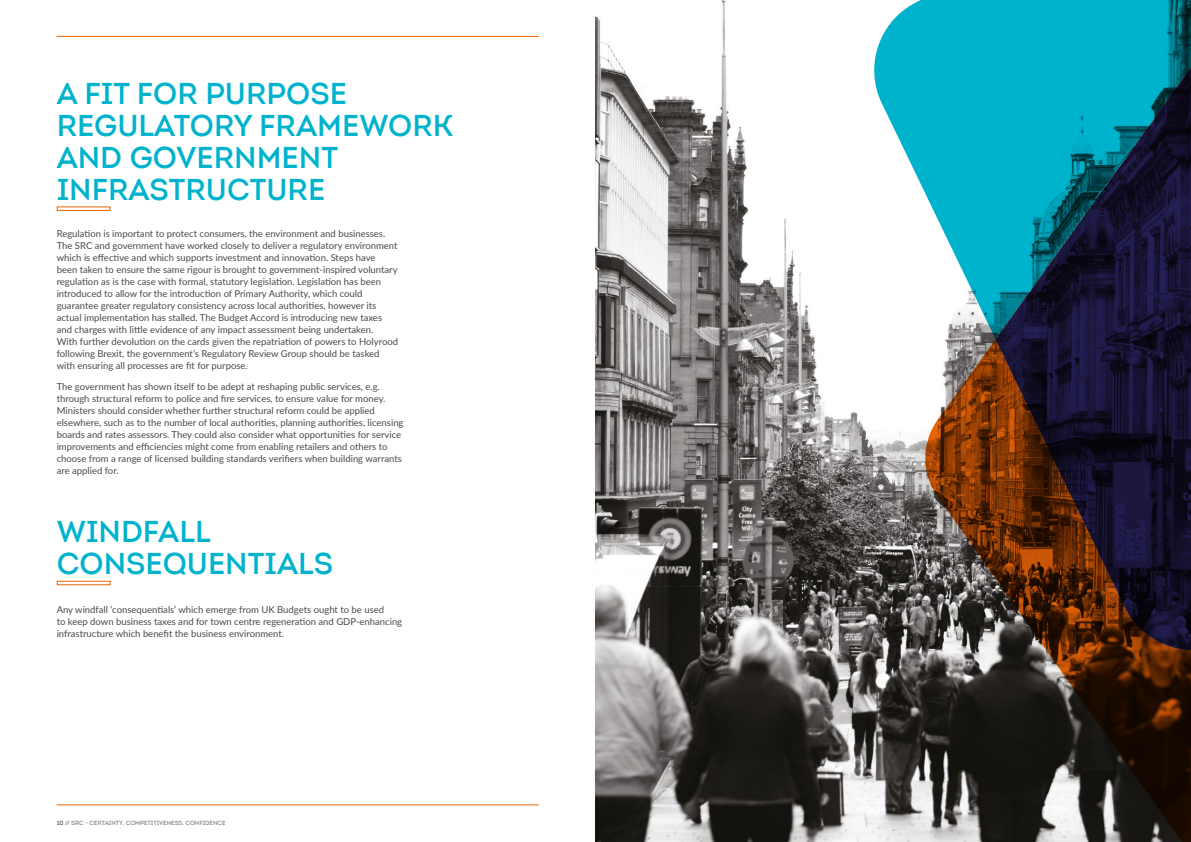
<style>
.page{position:relative;width:1191px;height:842px;background:#fff}
.page>*{position:absolute;margin:0;border:0;box-sizing:border-box;transform-origin:0 0}
.t1{font:30px/32px "Intro Semi Bold Caps";color:#00b3cc}
.t2{font:9.5px/12px "Lato";color:#4a4948}
.t3{font:6px "Intro Semi Bold Caps";color:#878786}
.s1{color:#4a4948}
.s2{color:#7e7e7d}
</style>
<div class="page">
<img style="left:595px;top:0;width:327px;height:842px">
<div style="left:57px;top:206px;width:54px;height:5px;border:1px solid #ec6607"></div>
<div style="left:57px;top:581px;width:54px;height:4px;border:1px solid #ec6607"></div>
<svg style="left:922px;top:604px;width:269px;height:238px;background:#3f3730"></svg>
<svg style="left:872px;top:0;width:319px;height:604px"></svg>
<svg style="left:995px;top:7px;width:196px;height:646px;background:#1c4251"></svg>
<hr style="left:57px;top:36px;width:482px;height:1px;background:#ec6607">
<hr style="left:57px;top:805px;width:482px;height:1px;background:#ec6607">
<h1 class="t1" style="left:57px;top:77px;width:398px">A FIT FOR PURPOSE<br>REGULATORY FRAMEWORK<br>AND GOVERNMENT<br>INFRASTRUCTURE</h1>
<p class="t2" style="left:57px;top:227px;width:343px">Regulation is important to protect consumers, the environment and businesses.<br>The SRC and government have worked closely to deliver a regulatory environment which is effective and which supports investment and innovation. Steps have been taken to ensure the same rigour is brought to government-inspired voluntary regulation as is the case with formal, statutory legislation. Legislation has been introduced to allow for the introduction of Primary Authority, which could guarantee greater regulatory consistency across local authorities, however its actual implementation has stalled. The Budget Accord is introducing new taxes and charges with little evidence of any impact assessment being undertaken.<br>With further devolution on the cards given the repatriation of powers to Holyrood following Brexit, the government’s Regulatory Review Group should be tasked with ensuring all processes are fit for purpose.</p>
<p class="t2" style="left:57px;top:380px;width:348px">The government has shown itself to be adept at reshaping public services, e.g. through structural reform to police and fire services, to ensure value for money.<br>Ministers should consider whether further structural reform could be applied elsewhere, such as to the number of local authorities, planning authorities, licensing boards and rates assessors. They could also consider what opportunities for service improvements and efficiencies might come from enabling retailers and others to choose from a range of licensed building standards verifiers when building warrants are applied for.</p>
<h1 class="t1" style="left:57px;top:515px;width:278px">WINDFALL<br>CONSEQUENTIALS</h1>
<p class="t2" style="left:57px;top:603px;width:347px">Any windfall ‘consequentials’ which emerge from UK Budgets ought to be used<br>to keep down business taxes and for town centre regeneration and GDP-enhancing infrastructure which benefit the business environment.</p>
<p class="t3" style="left:57px;top:819px;width:170px"><span class="s1">10</span> <span class="s2">//</span> SRC - CERTAINTY, COMPETITIVENESS, CONFIDENCE</p>
</div>
